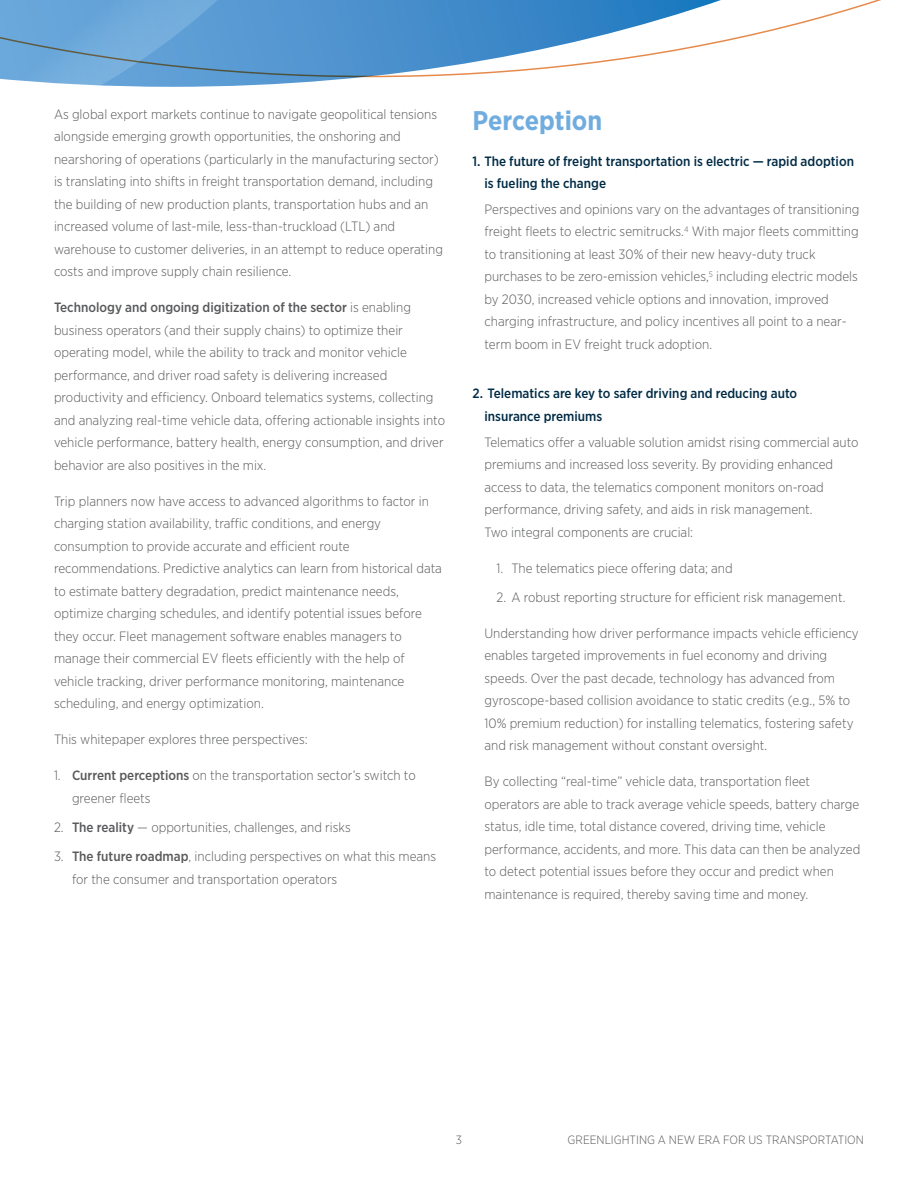
<style>
.page{position:relative;width:918px;height:1188px;background:#fff}
.page>*{position:absolute;margin:0;border:0;box-sizing:border-box;transform-origin:0 0}
.t1{font:700 27px "Gotham Narrow";color:#70adde}
.t2{font:300 13.5px/22.5px "Gotham Narrow";color:#58595b}
.t3{font:500 13.5px/22.5px "Gotham Narrow";color:#002b45}
.t4{font:300 12px "Gotham Narrow";color:#58595b}
.s1{font-weight:500}
</style>
<div class="page">
<svg style="left:0;top:77px;width:347px;height:10px"></svg>
<svg style="left:0;top:0;width:881px;height:77px"></svg>
<p class="t2" style="left:54px;top:102px;width:391px">As global export markets continue to navigate geopolitical tensions alongside emerging growth opportunities, the onshoring and nearshoring of operations (particularly in the manufacturing sector) is translating into shifts in freight transportation demand, including the building of new production plants, transportation hubs and an increased volume of last-mile, less-than-truckload (LTL) and warehouse to customer deliveries, in an attempt to reduce operating costs and improve supply chain resilience.</p>
<p class="t2" style="left:54px;top:296px;width:393px"><span class="s1">Technology and ongoing digitization of the sector</span> is enabling business operators (and their supply chains) to optimize their operating model, while the ability to track and monitor vehicle performance, and driver road safety is delivering increased productivity and efficiency. Onboard telematics systems, collecting and analyzing real-time vehicle data, offering actionable insights into vehicle performance, battery health, energy consumption, and driver behavior are also positives in the mix.</p>
<p class="t2" style="left:54px;top:490px;width:389px">Trip planners now have access to advanced algorithms to factor in charging station availability, traffic conditions, and energy consumption to provide accurate and efficient route recommendations. Predictive analytics can learn from historical data to estimate battery degradation, predict maintenance needs, optimize charging schedules, and identify potential issues before they occur. Fleet management software enables managers to manage their commercial EV fleets efficiently with the help of vehicle tracking, driver performance monitoring, maintenance scheduling, and energy optimization.</p>
<p class="t2" style="left:54px;top:728px;width:255px">This whitepaper explores three perspectives:</p>
<p class="t2" style="left:72px;top:764px;width:345px;text-indent:-18px">1. <span class="s1">Current perceptions</span> on the transportation sector’s switch to greener fleets</p>
<p class="t2" style="left:54px;top:816px;width:298px">2. <span class="s1">The reality</span> — opportunities, challenges, and risks</p>
<p class="t2" style="left:72px;top:845px;width:366px;text-indent:-18px">3. <span class="s1">The future roadmap</span>, including perspectives on what this means for the consumer and transportation operators</p>
<h1 class="t1" style="left:472px;top:103px;width:131px">Perception</h1>
<p class="t3" style="left:484px;top:149px;width:371px;text-indent:-12px">1. The future of freight transportation is electric — rapid adoption is fueling the change</p>
<p class="t2" style="left:484px;top:198px;width:377px">Perspectives and opinions vary on the advantages of transitioning freight fleets to electric semitrucks.<sup>4</sup> With major fleets committing to transitioning at least 30% of their new heavy-duty truck purchases to be zero-emission vehicles,<sup>5</sup> including electric models by 2030, increased vehicle options and innovation, improved charging infrastructure, and policy incentives all point to a near&shy;term boom in EV freight truck adoption.</p>
<p class="t3" style="left:484px;top:382px;width:314px;text-indent:-12px">2. Telematics are key to safer driving and reducing auto insurance premiums</p>
<p class="t2" style="left:484px;top:430px;width:376px">Telematics offer a valuable solution amidst rising commercial auto premiums and increased loss severity. By providing enhanced access to data, the telematics component monitors on-road performance, driving safety, and aids in risk management.<br>Two integral components are crucial:</p>
<p class="t2" style="left:496px;top:556px;width:238px">1. The telematics piece offering data; and</p>
<p class="t2" style="left:496px;top:586px;width:350px">2. A robust reporting structure for efficient risk management.</p>
<p class="t2" style="left:484px;top:622px;width:376px">Understanding how driver performance impacts vehicle efficiency enables targeted improvements in fuel economy and driving speeds. Over the past decade, technology has advanced from gyroscope-based collision avoidance to static credits (e.g., 5% to 10% premium reduction) for installing telematics, fostering safety and risk management without constant oversight.</p>
<p class="t2" style="left:484px;top:770px;width:377px">By collecting “real-time” vehicle data, transportation fleet operators are able to track average vehicle speeds, battery charge status, idle time, total distance covered, driving time, vehicle performance, accidents, and more. This data can then be analyzed to detect potential issues before they occur and predict when maintenance is required, thereby saving time and money.</p>
<p class="t4" style="left:456px;top:1132px;width:8px">3</p>
<p class="t4" style="left:568px;top:1132px;width:298px">GREENLIGHTING A NEW ERA FOR US TRANSPORTATION</p>
</div>
